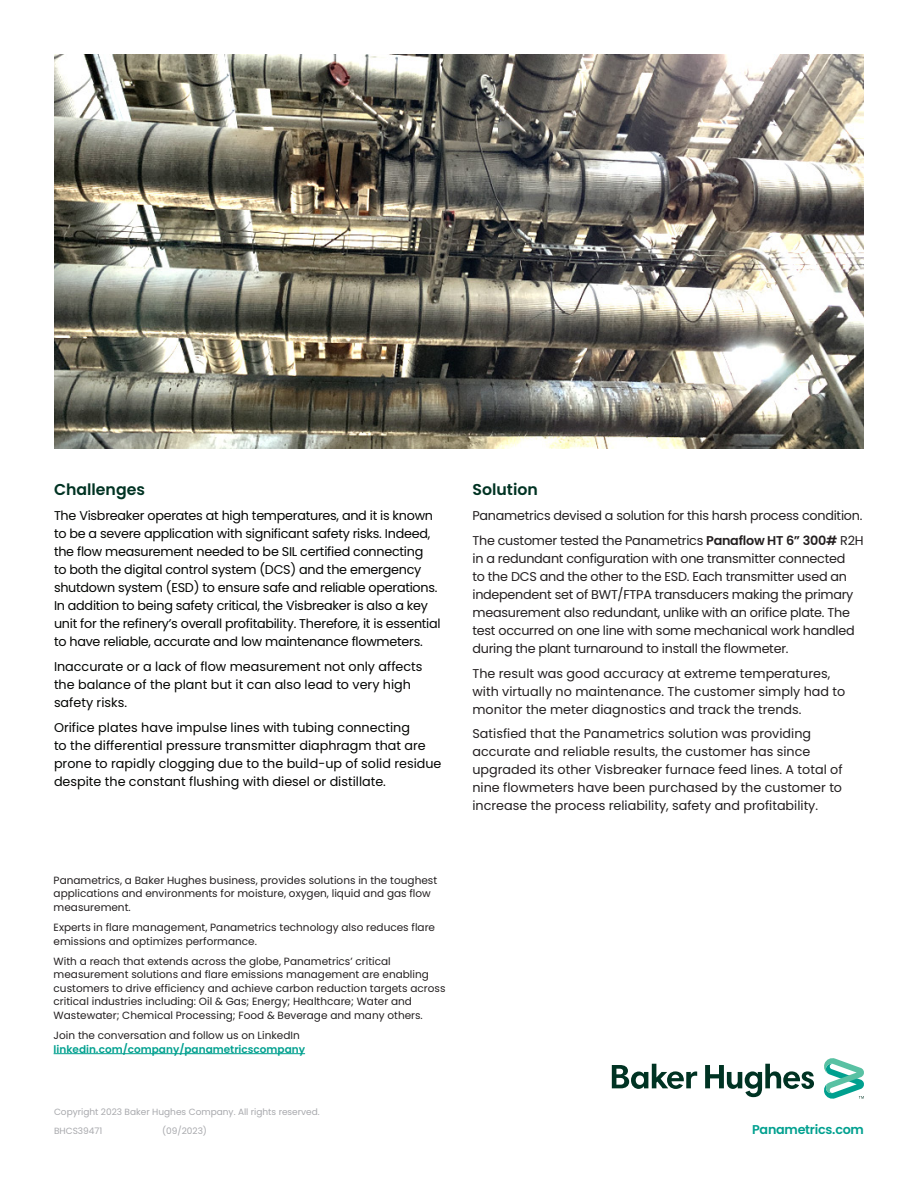
<style>
.page{position:relative;width:918px;height:1188px;background:#fff}
.page>*{position:absolute;margin:0;border:0;box-sizing:border-box;transform-origin:0 0}
._10_5pt-body_subhead{font:600 15.75px "Poppins";color:#003323}
._8_5pt-body_text{font:12.75px/18px "Poppins";letter-spacing:-.02em;color:#040503}
._8_5pt-body_text-2{font:12.75px/18px "Poppins";letter-spacing:-.02em;color:#231f20}
._8_5pt-body_text-3{font:12.75px/18px "Poppins";color:#231f20}
._8_5pt-body_text-4{font:12.75px/18px "Poppins";color:#040503}
._8_5pt-body_text-5{font:600 12.75px "Poppins";letter-spacing:-.02em;color:#00a08f}
._8_5pt-body_text-6{font:10.5px/13.5px "Poppins";color:#231f20}
._6pt-legal_footnote{font:9px "Poppins";color:#a8a9ad}
.s1{font-weight:600;color:#00a08f}
.s2{font-weight:600}
</style>
<div class="page">
<img style="left:54px;top:54px;width:810px;height:395px">
<svg style="left:612px;top:1058px;width:252px;height:41px"></svg>
<hr style="left:54px;top:1053px;width:251px;height:1px;background:#00a08f">
<p class="_10_5pt-body_subhead" style="left:54px;top:481px;width:93px">Challenges</p>
<p class="_8_5pt-body_text" style="left:54px;top:507px;width:388px">The Visbreaker operates at high temperatures, and it is known to be a severe application with significant safety risks. Indeed, the flow measurement needed to be SIL certified connecting<br>to both the digital control system (DCS) and the emergency shutdown system (ESD) to ensure safe and reliable operations.<br>In addition to being safety critical, the Visbreaker is also a key unit for the refinery’s overall profitability. Therefore, it is essential to have reliable, accurate and low maintenance flowmeters.</p>
<p class="_8_5pt-body_text-4" style="left:54px;top:657px;width:370px">Inaccurate or a lack of flow measurement not only affects the balance of the plant but it can also lead to very high safety risks.</p>
<p class="_8_5pt-body_text-4" style="left:54px;top:718px;width:389px">Orifice plates have impulse lines with tubing connecting<br>to the differential pressure transmitter diaphragm that are prone to rapidly clogging due to the build-up of solid residue despite the constant flushing with diesel or distillate.</p>
<p class="_8_5pt-body_text-6" style="left:54px;top:874px;width:385px">Panametrics, a Baker Hughes business, provides solutions in the toughest applications and environments for moisture, oxygen, liquid and gas flow measurement.</p>
<p class="_8_5pt-body_text-6" style="left:54px;top:921px;width:383px">Experts in flare management, Panametrics technology also reduces flare emissions and optimizes performance.</p>
<p class="_8_5pt-body_text-6" style="left:54px;top:955px;width:393px">With a reach that extends across the globe, Panametrics’ critical measurement solutions and flare emissions management are enabling customers to drive efficiency and achieve carbon reduction targets across critical industries including: Oil &amp; Gas; Energy; Healthcare; Water and Wastewater; Chemical Processing; Food &amp; Beverage and many others.</p>
<p class="_8_5pt-body_text-6" style="left:54px;top:1029px;width:253px">Join the conversation and follow us on LinkedIn <span class="s1">linkedin.com/company/panametricscompany</span></p>
<p class="_10_5pt-body_subhead" style="left:472px;top:481px;width:67px">Solution</p>
<p class="_8_5pt-body_text-2" style="left:472px;top:507px;width:391px">Panametrics devised a solution for this harsh process condition.</p>
<p class="_8_5pt-body_text-2" style="left:472px;top:531px;width:393px">The customer tested the Panametrics <span class="s2">Panaflow HT 6” 300#</span> R2H in a redundant configuration with one transmitter connected<br>to the DCS and the other to the ESD. Each transmitter used an independent set of BWT/FTPA transducers making the primary measurement also redundant, unlike with an orifice plate. The test occurred on one line with some mechanical work handled during the plant turnaround to install the flowmeter.</p>
<p class="_8_5pt-body_text-3" style="left:472px;top:664px;width:374px">The result was good accuracy at extreme temperatures, with virtually no maintenance. The customer simply had to monitor the meter diagnostics and track the trends.</p>
<p class="_8_5pt-body_text-3" style="left:472px;top:725px;width:372px">Satisfied that the Panametrics solution was providing accurate and reliable results, the customer has since upgraded its other Visbreaker furnace feed lines. A total of nine flowmeters have been purchased by the customer to increase the process reliability, safety and profitability.</p>
<p class="_6pt-legal_footnote" style="left:54px;top:1107px;width:267px">Copyright 2023 Baker Hughes Company. All rights reserved.</p>
<p class="_6pt-legal_footnote" style="left:54px;top:1126px;width:50px">BHCS39471</p>
<p class="_6pt-legal_footnote" style="left:162px;top:1126px;width:47px">(09/2023)</p>
<p class="_8_5pt-body_text-5" style="left:752px;top:1122px;width:113px">Panametrics.com</p>
</div>
